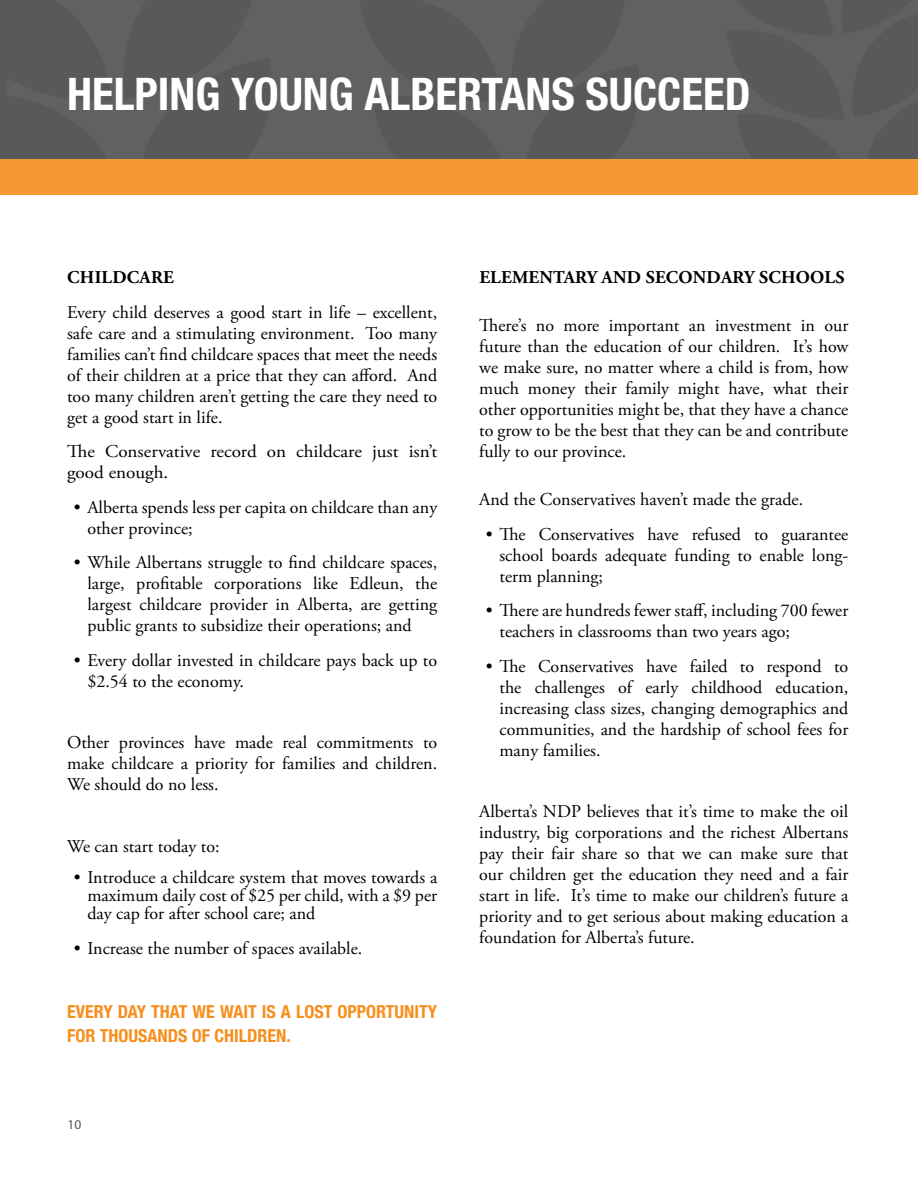
<style>
.page{position:relative;width:918px;height:1188px;background:#fff}
.page>*{position:absolute;margin:0;border:0;box-sizing:border-box;transform-origin:0 0}
.t1{font:700 condensed 45px "Helvetica Neue LT Std";color:#fff}
.t2{font:18px/21px "Adobe Garamond Pro";color:#000;text-align:justify}
.t3{font:700 condensed 18px "Helvetica Neue LT Std";color:#f78f1e}
.t4{font:18px/21px "Adobe Garamond Pro";color:#000;scale:1.06 1}
.t5{font:700 18px "Adobe Garamond Pro";letter-spacing:.015em;color:#000}
.t6{font:13.5px "Myriad Pro";color:#58595b}
</style>
<div class="page">
<div style="left:7px;top:0;width:911px;height:160px;background:#58595b"></div>
<div style="left:0;top:160px;width:918px;height:35px;background:#f89834"></div>
<h1 class="t1" style="left:67px;top:67px;width:212px">HELPING YOUNG</h1>
<h1 class="t1" style="left:365px;top:67px;width:49px">ALBERTANS</h1>
<h1 class="t1" style="left:585px;top:67px;width:167px">SUCCEED</h1>
<p class="t5" style="left:67px;top:267px;width:108px">CHILDCARE</p>
<p class="t2" style="left:67px;top:302px;width:372px">Every child deserves a good start in life – excellent, safe care and a stimulating environment. Too many families can’t find childcare spaces that meet the needs of their children at a price that they can afford. And too many children aren’t getting the care they need to get a good start in life.</p>
<p class="t4" style="left:67px;top:441px;width:351px">The Conservative record on childcare just isn’t good enough.</p>
<p class="t2" style="left:87px;top:497px;width:351px;text-indent:-14px">• Alberta spends less per capita on childcare than any other province;</p>
<p class="t2" style="left:87px;top:552px;width:351px;text-indent:-14px">• While Albertans struggle to find childcare spaces, large, profitable corporations like Edleun, the largest childcare provider in Alberta, are getting public grants to subsidize their operations; and</p>
<p class="t2" style="left:87px;top:650px;width:351px;text-indent:-14px">• Every dollar invested in childcare pays back up to $2.54 to the economy.</p>
<p class="t2" style="left:67px;top:733px;width:372px">Other provinces have made real commitments to make childcare a priority for families and children.<br>We should do no less.</p>
<p class="t2" style="left:67px;top:836px;width:154px">We can start today to:</p>
<p class="t2" style="left:87px;top:869px;width:351px;line-height:18px;text-indent:-14px">• Introduce a childcare system that moves towards a maximum daily cost of $25 per child, with a $9 per day cap for after school care; and</p>
<p class="t2" style="left:74px;top:938px;width:290px">• Increase the number of spaces available.</p>
<p class="t3" style="left:67px;top:1001px;width:28px">EVERY</p>
<p class="t3" style="left:118px;top:1001px;width:113px">DAY THAT WE WAIT</p>
<p class="t3" style="left:262px;top:1001px;width:45px">IS ALOST</p>
<p class="t3" style="left:338px;top:1001px;width:39px">OPPORTUNITY</p>
<p class="t3" style="left:67px;top:1025px;width:62px">FOR THOUSAN</p>
<p class="t3" style="left:168px;top:1025px;width:124px">DS OF CHILDREN.</p>
<p class="t6" style="left:68px;top:1116px;width:15px">10</p>
<p class="t5" style="left:479px;top:267px;width:364px">ELEMENTARY AND SECONDARY SCHOOLS</p>
<p class="t2" style="left:479px;top:316px;width:371px">There’s no more important an investment in our future than the education of our children. It’s how we make sure, no matter where a child is from, how much money their family might have, what their other opportunities might be, that they have a chance to grow to be the best that they can be and contribute fully to our province.</p>
<p class="t2" style="left:479px;top:490px;width:325px">And the Conservatives haven’t made the grade.</p>
<p class="t2" style="left:499px;top:524px;width:350px;text-indent:-14px">• The Conservatives have refused to guarantee school boards adequate funding to enable long&shy;term planning;</p>
<p class="t2" style="left:499px;top:601px;width:350px;text-indent:-14px">• There are hundreds fewer staff, including 700 fewer teachers in classrooms than two years ago;</p>
<p class="t2" style="left:499px;top:656px;width:350px;text-indent:-14px">• The Conservatives have failed to respond to the challenges of early childhood education, increasing class sizes, changing demographics and communities, and the hardship of school fees for many families.</p>
<p class="t2" style="left:479px;top:802px;width:371px">Alberta’s NDP believes that it’s time to make the oil industry, big corporations and the richest Albertans pay their fair share so that we can make sure that our children get the education they need and a fair start in life. It’s time to make our children’s future a priority and to get serious about making education a foundation for Alberta’s future.</p>
</div>
